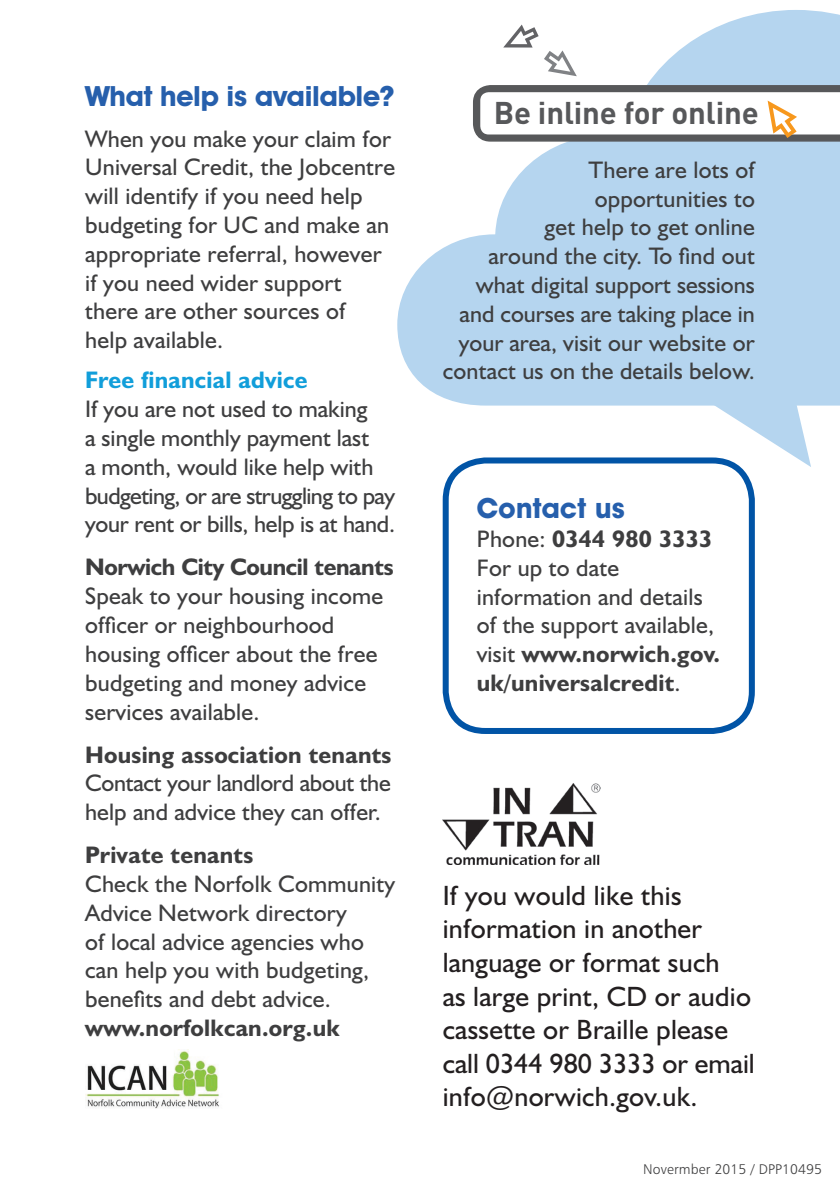
<style>
.page{position:relative;width:840px;height:1191px;background:#fff}
.page>*{position:absolute;margin:0;border:0;box-sizing:border-box;transform-origin:0 0}
.t1{font:700 31px "DIN";letter-spacing:-.005em;color:#57585a}
.t2{font:28px/33.6px "Humanist 521 BT";letter-spacing:.01em;color:#231f20}
.t3{font:700 28px "Avant Garde IT Cby BT";letter-spacing:-.01em;color:#265fac}
.t4{font:700 28px "Avant Garde IT Cby BT";letter-spacing:.01em;color:#265fac}
.t5{font:24px/28.8px "Humanist 521 BT";letter-spacing:.01em;color:#3e3e3f}
.t6{font:700 24px "Humanist 521 BT";letter-spacing:.01em;color:#3e3e3f}
.t7{font:24px/28.8px "Humanist 521 BT";letter-spacing:-.01em;color:#3e3e3f}
.t8{font:700 24px "Humanist 521 BT";letter-spacing:-.015em;color:#3e3e3f}
.t9{font:700 24px "Humanist 521 BT";letter-spacing:.01em;color:#119eda}
.t10{font:14px "Humanist 777 BT Light B";letter-spacing:.01em;color:#3e3e3f}
.s1{font-weight:700}
</style>
<div class="page">
<svg style="left:397px;top:10px;width:442px;height:396px;fill:#b5d5ef"></svg>
<svg style="left:698px;top:395px;width:112px;height:72px"></svg>
<img style="left:85px;top:1049px;width:134px;height:60px">
<svg style="left:472px;top:85px;width:367px;height:57px"></svg>
<svg style="left:503px;top:25px;width:73px;height:51px"></svg>
<img style="left:442px;top:783px;width:157px;height:81px">
<div style="left:442px;top:457px;width:312px;height:277px;border:6px solid #0154a6;border-radius:40px"></div>
<p class="t3" style="left:85px;top:79px;width:311px">What help is available?</p>
<p class="t5" style="left:85px;top:124px;width:311px">When you make your claim for<br>Universal Credit, the Jobcentre will identify if you need help budgeting for UC and make an appropriate referral, however if you need wider support there are other sources of<br>help available.</p>
<p class="t9" style="left:85px;top:365px;width:224px">Free financial advice</p>
<p class="t5" style="left:85px;top:394px;width:311px">If you are not used to making<br>a single monthly payment last<br>a month, would like help with budgeting, or are struggling to pay your rent or bills, help is at hand.</p>
<p class="t8" style="left:85px;top:552px;width:310px">Norwich City Council tenants</p>
<p class="t5" style="left:85px;top:581px;width:299px">Speak to your housing income officer or neighbourhood housing officer about the free budgeting and money advice services available.</p>
<p class="t6" style="left:85px;top:739px;width:308px">Housing association tenants</p>
<p class="t7" style="left:85px;top:768px;width:307px">Contact your landlord about the help and advice they can offer.</p>
<p class="t6" style="left:85px;top:840px;width:169px">Private tenants</p>
<p class="t5" style="left:85px;top:869px;width:311px">Check the Norfolk Community<br>Advice Network directory<br>of local advice agencies who can help you with budgeting, benefits and debt advice.</p>
<p class="t6" style="left:85px;top:1013px;width:256px">www.norfolkcan.org.uk</p>
<p class="t1" style="left:493px;top:93px;width:266px">Be inline for online</p>
<p class="t5" style="left:442px;top:155px;width:313px;text-align:right">There are lots of<br>opportunities to<br>get help to get online<br>around the city. To find out what digital support sessions and courses are taking place in your area, visit our website or contact us on the details below.</p>
<p class="t4" style="left:476px;top:491px;width:150px">Contact us</p>
<p class="t5" style="left:476px;top:524px;width:245px">Phone: <span class="s1">0344 980 3333<br></span>For up to date information and details of the support available, visit <span class="s1">www.norwich.gov. uk/universalcredit</span>.</p>
<p class="t2" style="left:442px;top:877px;width:313px">If you would like this information in another language or format such<br>as large print, CD or audio cassette or Braille please call 0344 980 3333 or email info@norwich.gov.uk.</p>
<p class="t10" style="left:643px;top:1160px;width:180px">Novermber 2015 / DPP10495</p>
</div>
